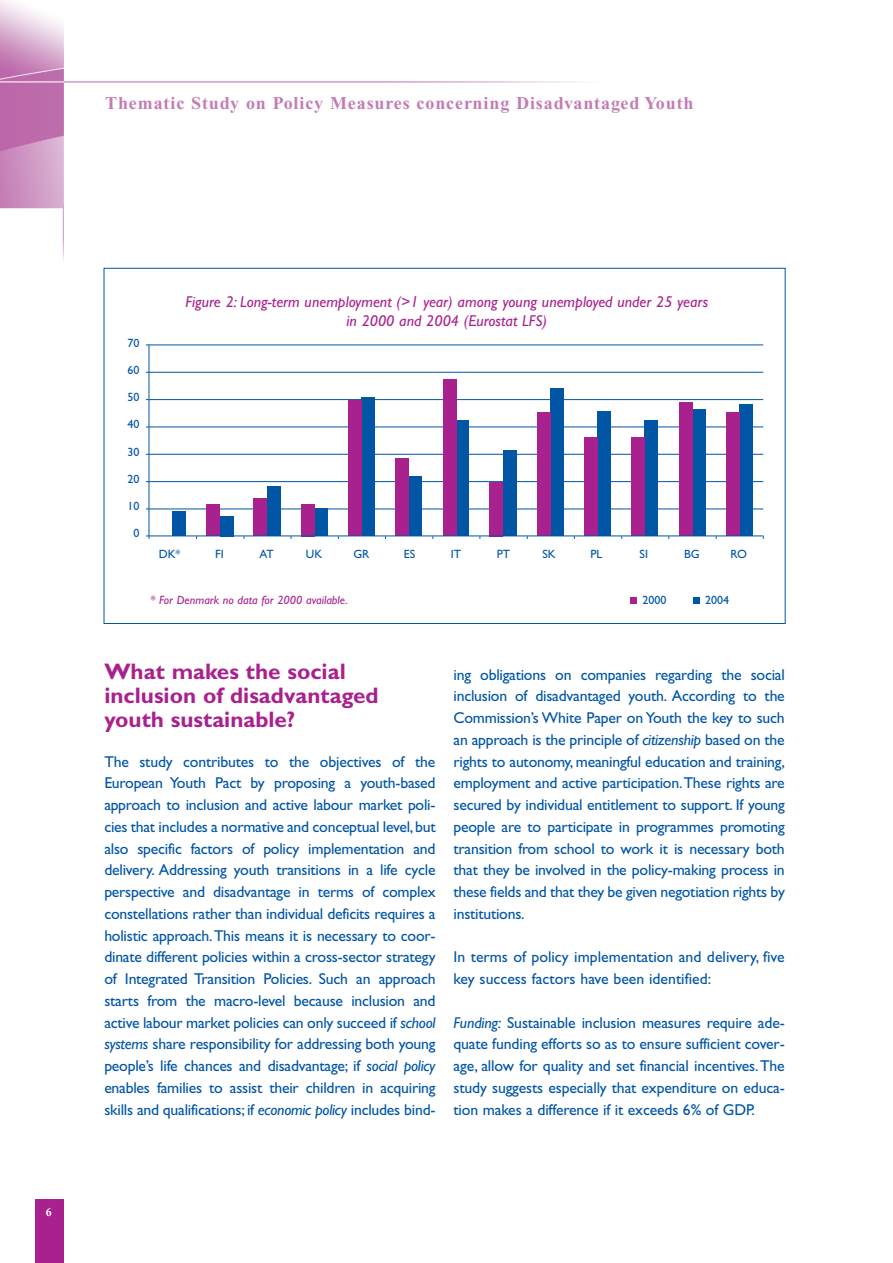
<style>
.page{position:relative;width:893px;height:1263px;background:#fff}
.page>*{position:absolute;margin:0;border:0;box-sizing:border-box;transform-origin:0 0}
.t1{font:700 22.5px/24px "Gill Sans";color:#a9218e}
.t2{font:700 18px "Times";letter-spacing:.05em;color:#c47cb4}
.t3{font:15.75px/21.8px "Gill Sans";letter-spacing:-.01em;color:#0155a5;text-align:justify}
.t4{font:italic 15.75px/19.5px "Gill Sans";color:#a9218e;text-align:center}
.t5{font:12px "Gill Sans";color:#0155a5}
.t6{font:italic 12px "Gill Sans";color:#a9218e}
.t7{font:700 12px "Times";color:#fff}
.s1{font-style:italic}
</style>
<div class="page">
<img style="left:0;top:0;width:786px;height:294px">
<div style="left:35px;top:1199px;width:29px;height:64px;background:#a9218e"></div>
<div style="left:104px;top:268px;width:681px;height:355px;background:#fff"></div>
<hr style="left:149px;top:509px;width:614px;height:1px;background:#0155a5">
<hr style="left:149px;top:481px;width:614px;height:1px;background:#0155a5">
<hr style="left:149px;top:454px;width:614px;height:1px;background:#0155a5">
<hr style="left:149px;top:427px;width:614px;height:1px;background:#0155a5">
<hr style="left:149px;top:399px;width:614px;height:1px;background:#0155a5">
<hr style="left:149px;top:372px;width:614px;height:1px;background:#0155a5">
<hr style="left:149px;top:345px;width:614px;height:1px;background:#0155a5">
<hr style="left:149px;top:345px;width:1px;height:191px;background:#0155a5">
<div style="left:172px;top:512px;width:14px;height:24px;background:#0155a5"></div>
<div style="left:220px;top:516px;width:14px;height:20px;background:#0155a5"></div>
<div style="left:267px;top:486px;width:13px;height:50px;background:#0155a5"></div>
<div style="left:314px;top:508px;width:14px;height:28px;background:#0155a5"></div>
<div style="left:361px;top:398px;width:14px;height:138px;background:#0155a5"></div>
<div style="left:409px;top:477px;width:13px;height:59px;background:#0155a5"></div>
<div style="left:456px;top:421px;width:13px;height:115px;background:#0155a5"></div>
<div style="left:503px;top:450px;width:14px;height:86px;background:#0155a5"></div>
<div style="left:550px;top:388px;width:14px;height:148px;background:#0155a5"></div>
<div style="left:598px;top:412px;width:13px;height:124px;background:#0155a5"></div>
<div style="left:645px;top:421px;width:13px;height:115px;background:#0155a5"></div>
<div style="left:692px;top:409px;width:13px;height:127px;background:#0155a5"></div>
<div style="left:739px;top:404px;width:14px;height:132px;background:#0155a5"></div>
<div style="left:207px;top:505px;width:13px;height:31px;background:#a9218e"></div>
<div style="left:253px;top:499px;width:14px;height:37px;background:#a9218e"></div>
<div style="left:301px;top:504px;width:14px;height:32px;background:#a9218e"></div>
<div style="left:348px;top:401px;width:13px;height:135px;background:#a9218e"></div>
<div style="left:395px;top:459px;width:14px;height:77px;background:#a9218e"></div>
<div style="left:443px;top:379px;width:13px;height:157px;background:#a9218e"></div>
<div style="left:489px;top:482px;width:14px;height:54px;background:#a9218e"></div>
<div style="left:537px;top:412px;width:13px;height:124px;background:#a9218e"></div>
<div style="left:584px;top:438px;width:14px;height:98px;background:#a9218e"></div>
<div style="left:631px;top:438px;width:14px;height:98px;background:#a9218e"></div>
<div style="left:679px;top:402px;width:13px;height:134px;background:#a9218e"></div>
<div style="left:726px;top:413px;width:13px;height:123px;background:#a9218e"></div>
<hr style="left:149px;top:536px;width:615px;height:1px;background:#0155a5">
<div style="left:630px;top:597px;width:7px;height:6px;background:#a9218e"></div>
<svg style="left:693px;top:597px;width:6px;height:6px"></svg>
<p class="t2" style="left:105px;top:97px;width:590px">Thematic Study on Policy Measures concerning Disadvantaged Youth</p>
<p class="t7" style="left:46px;top:1208px;width:7px">6</p>
<p class="t5" style="left:128px;top:338px;width:13px">70</p>
<p class="t5" style="left:128px;top:365px;width:13px">60</p>
<p class="t5" style="left:128px;top:393px;width:13px">50</p>
<p class="t5" style="left:128px;top:420px;width:13px">40</p>
<p class="t5" style="left:128px;top:447px;width:13px">30</p>
<p class="t5" style="left:128px;top:474px;width:13px">20</p>
<p class="t5" style="left:128px;top:501px;width:13px">10</p>
<p class="t5" style="left:134px;top:529px;width:7px">0</p>
<p class="t4" style="left:186px;top:293px;width:524px">Figure 2: Long-term unemployment (&gt;1 year) among young unemployed under 25 years in 2000 and 2004 (Eurostat LFS)</p>
<p class="t5" style="left:159px;top:549px;width:23px">DK*</p>
<p class="t5" style="left:215px;top:549px;width:10px">FI</p>
<p class="t5" style="left:260px;top:549px;width:16px">AT</p>
<p class="t5" style="left:306px;top:549px;width:18px">UK</p>
<p class="t5" style="left:353px;top:549px;width:18px">GR</p>
<p class="t5" style="left:404px;top:549px;width:13px">ES</p>
<p class="t5" style="left:451px;top:549px;width:12px">IT</p>
<p class="t5" style="left:497px;top:549px;width:15px">PT</p>
<p class="t5" style="left:542px;top:549px;width:15px">SK</p>
<p class="t5" style="left:590px;top:549px;width:13px">PL</p>
<p class="t5" style="left:640px;top:549px;width:10px">SI</p>
<p class="t5" style="left:684px;top:549px;width:17px">BG</p>
<p class="t5" style="left:730px;top:549px;width:18px">RO</p>
<p class="t6" style="left:150px;top:596px;width:199px">* For Denmark no data for 2000 available.</p>
<p class="t5" style="left:642px;top:595px;width:25px">2000</p>
<p class="t5" style="left:705px;top:595px;width:25px">2004</p>
<h1 class="t1" style="left:104px;top:661px;width:276px">What makes the social inclusion of disadvantaged youth sustainable?</h1>
<p class="t3" style="left:104px;top:752px;width:333px">The study contributes to the objectives of the European Youth Pact by proposing a youth-based approach to inclusion and active labour market poli&shy;cies that includes a normative and conceptual level,but also specific factors of policy implementation and delivery. Addressing youth transitions in a life cycle perspective and disadvantage in terms of complex constellations rather than individual deficits requires a holistic approach.This means it is necessary to coor&shy;dinate different policies within a cross-sector strategy of Integrated Transition Policies. Such an approach starts from the macro-level because inclusion and active labour market policies can only succeed if <span class="s1">school systems</span> share responsibility for addressing both young people’s life chances and disadvantage; if <span class="s1">social policy </span>enables families to assist their children in acquiring skills and qualifications; if <span class="s1">economic policy</span> includes bind-</p>
<p class="t3" style="left:453px;top:665px;width:333px">ing obligations on companies regarding the social inclusion of disadvantaged youth. According to the Commission’s White Paper on Youth the key to such an approach is the principle of <span class="s1">citizenship</span> based on the rights to autonomy, meaningful education and training, employment and active participation.These rights are secured by individual entitlement to support. If young people are to participate in programmes promoting transition from school to work it is necessary both that they be involved in the policy-making process in these fields and that they be given negotiation rights by institutions.</p>
<p class="t3" style="left:453px;top:948px;width:333px">In terms of policy implementation and delivery, five key success factors have been identified:</p>
<p class="t3" style="left:453px;top:1013px;width:333px"><span class="s1">Funding:</span> Sustainable inclusion measures require ade&shy;quate funding efforts so as to ensure sufficient cover&shy;age, allow for quality and set financial incentives.The study suggests especially that expenditure on educa&shy;tion makes a difference if it exceeds 6% of GDP.</p>
</div>
